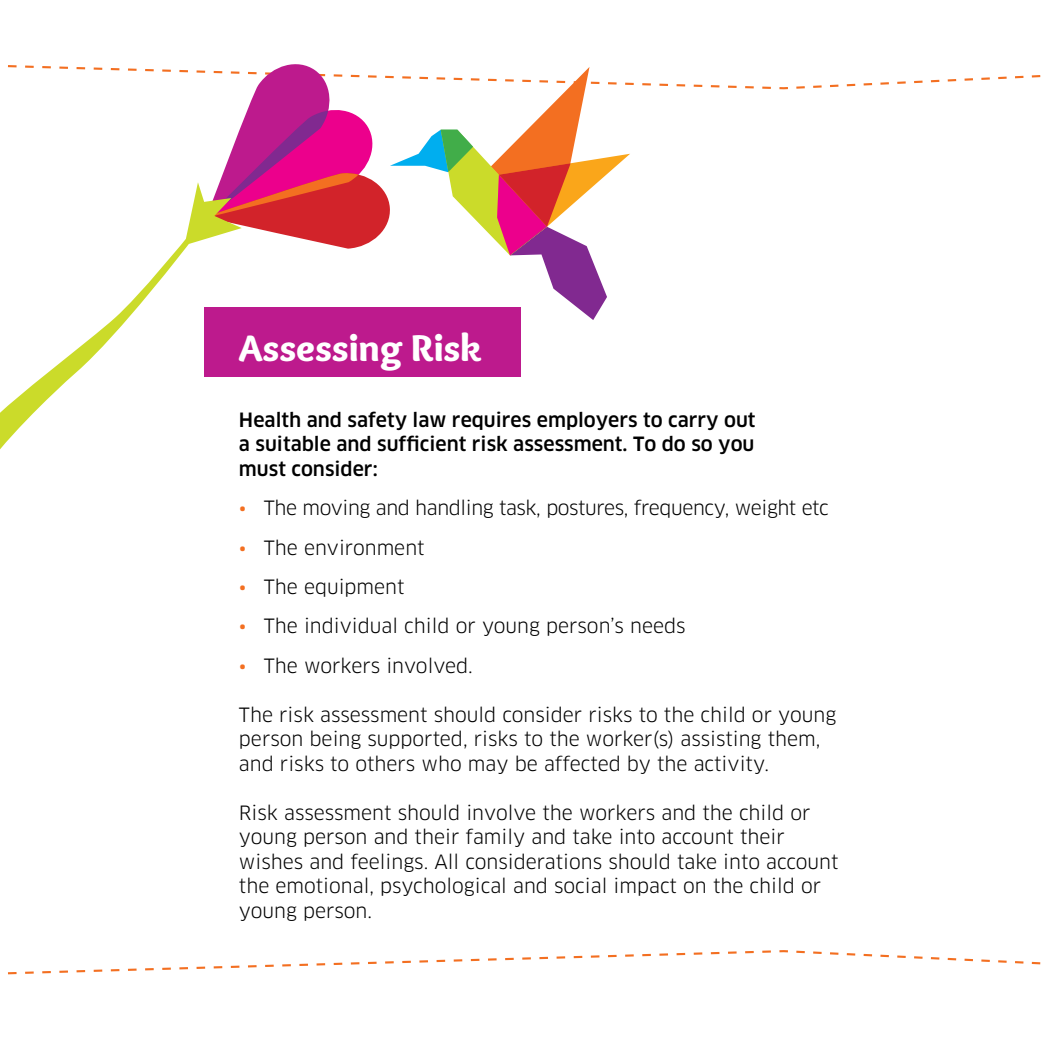
<style>
.page{position:relative;width:1042px;height:1042px;background:#fff}
.page>*{position:absolute;margin:0;border:0;box-sizing:border-box;transform-origin:0 0}
.t1{font:900 38.5px "Overlock";color:#fff}
.t2{font:19.25px/24.5px "Clan";color:#000}
.t3{font:500 19.25px/24.5px "Clan";color:#000;text-align:justify}
.t4{font:19.25px "Clan";letter-spacing:-.02em;color:#000}
.s1{color:#f36f21}
</style>
<div class="page">
<svg style="left:796px;top:950px;width:9px;height:3px"></svg>
<svg style="left:813px;top:951px;width:8px;height:3px"></svg>
<svg style="left:830px;top:952px;width:8px;height:3px"></svg>
<svg style="left:847px;top:953px;width:8px;height:2px"></svg>
<svg style="left:863px;top:954px;width:9px;height:2px"></svg>
<svg style="left:880px;top:954px;width:9px;height:3px"></svg>
<svg style="left:897px;top:955px;width:9px;height:3px"></svg>
<svg style="left:914px;top:956px;width:8px;height:3px"></svg>
<svg style="left:931px;top:957px;width:8px;height:2px"></svg>
<svg style="left:947px;top:958px;width:9px;height:2px"></svg>
<svg style="left:964px;top:958px;width:9px;height:3px"></svg>
<svg style="left:981px;top:959px;width:9px;height:3px"></svg>
<svg style="left:998px;top:960px;width:8px;height:3px"></svg>
<svg style="left:1015px;top:961px;width:8px;height:2px"></svg>
<svg style="left:1032px;top:962px;width:8px;height:2px"></svg>
<svg style="left:762px;top:950px;width:9px;height:3px"></svg>
<svg style="left:745px;top:951px;width:9px;height:2px"></svg>
<svg style="left:728px;top:951px;width:8px;height:3px"></svg>
<svg style="left:711px;top:952px;width:8px;height:2px"></svg>
<svg style="left:694px;top:952px;width:8px;height:3px"></svg>
<svg style="left:676px;top:953px;width:9px;height:2px"></svg>
<svg style="left:659px;top:953px;width:9px;height:3px"></svg>
<svg style="left:642px;top:954px;width:9px;height:2px"></svg>
<svg style="left:625px;top:954px;width:9px;height:2px"></svg>
<svg style="left:608px;top:955px;width:8px;height:2px"></svg>
<svg style="left:591px;top:955px;width:8px;height:2px"></svg>
<svg style="left:574px;top:956px;width:8px;height:2px"></svg>
<svg style="left:556px;top:956px;width:9px;height:2px"></svg>
<svg style="left:539px;top:957px;width:9px;height:2px"></svg>
<svg style="left:522px;top:957px;width:9px;height:2px"></svg>
<svg style="left:505px;top:958px;width:9px;height:2px"></svg>
<svg style="left:488px;top:958px;width:8px;height:2px"></svg>
<svg style="left:471px;top:959px;width:8px;height:2px"></svg>
<svg style="left:454px;top:959px;width:8px;height:2px"></svg>
<svg style="left:436px;top:960px;width:9px;height:2px"></svg>
<svg style="left:419px;top:960px;width:9px;height:2px"></svg>
<svg style="left:402px;top:960px;width:9px;height:3px"></svg>
<svg style="left:385px;top:961px;width:9px;height:2px"></svg>
<svg style="left:368px;top:961px;width:9px;height:3px"></svg>
<svg style="left:351px;top:962px;width:8px;height:2px"></svg>
<svg style="left:334px;top:962px;width:8px;height:3px"></svg>
<svg style="left:316px;top:963px;width:9px;height:2px"></svg>
<svg style="left:299px;top:963px;width:9px;height:3px"></svg>
<svg style="left:282px;top:964px;width:9px;height:2px"></svg>
<svg style="left:265px;top:964px;width:9px;height:3px"></svg>
<svg style="left:248px;top:965px;width:9px;height:2px"></svg>
<svg style="left:231px;top:965px;width:8px;height:3px"></svg>
<svg style="left:214px;top:966px;width:8px;height:2px"></svg>
<svg style="left:196px;top:966px;width:9px;height:3px"></svg>
<svg style="left:179px;top:967px;width:9px;height:2px"></svg>
<svg style="left:162px;top:967px;width:9px;height:3px"></svg>
<svg style="left:145px;top:968px;width:9px;height:2px"></svg>
<svg style="left:128px;top:968px;width:9px;height:3px"></svg>
<svg style="left:111px;top:969px;width:8px;height:2px"></svg>
<svg style="left:94px;top:969px;width:8px;height:3px"></svg>
<svg style="left:77px;top:970px;width:8px;height:2px"></svg>
<svg style="left:59px;top:970px;width:9px;height:3px"></svg>
<svg style="left:42px;top:971px;width:9px;height:2px"></svg>
<svg style="left:25px;top:971px;width:9px;height:3px"></svg>
<svg style="left:8px;top:972px;width:9px;height:2px"></svg>
<svg style="left:779px;top:950px;width:9px;height:2px"></svg>
<svg style="left:1032px;top:75px;width:8px;height:3px"></svg>
<svg style="left:1015px;top:76px;width:8px;height:2px"></svg>
<svg style="left:998px;top:77px;width:8px;height:2px"></svg>
<svg style="left:981px;top:77px;width:9px;height:3px"></svg>
<svg style="left:964px;top:78px;width:9px;height:3px"></svg>
<svg style="left:947px;top:79px;width:9px;height:3px"></svg>
<svg style="left:931px;top:80px;width:8px;height:2px"></svg>
<svg style="left:914px;top:81px;width:8px;height:2px"></svg>
<svg style="left:897px;top:81px;width:9px;height:3px"></svg>
<svg style="left:880px;top:82px;width:9px;height:3px"></svg>
<svg style="left:863px;top:83px;width:9px;height:2px"></svg>
<svg style="left:847px;top:84px;width:8px;height:2px"></svg>
<svg style="left:830px;top:85px;width:8px;height:2px"></svg>
<svg style="left:813px;top:85px;width:8px;height:3px"></svg>
<svg style="left:796px;top:86px;width:9px;height:3px"></svg>
<svg style="left:8px;top:65px;width:9px;height:2px"></svg>
<svg style="left:25px;top:66px;width:9px;height:2px"></svg>
<svg style="left:42px;top:66px;width:9px;height:2px"></svg>
<svg style="left:59px;top:67px;width:9px;height:2px"></svg>
<svg style="left:77px;top:67px;width:8px;height:2px"></svg>
<svg style="left:94px;top:67px;width:8px;height:3px"></svg>
<svg style="left:111px;top:68px;width:8px;height:2px"></svg>
<svg style="left:128px;top:68px;width:9px;height:3px"></svg>
<svg style="left:145px;top:69px;width:9px;height:2px"></svg>
<svg style="left:162px;top:69px;width:9px;height:3px"></svg>
<svg style="left:179px;top:70px;width:9px;height:2px"></svg>
<svg style="left:642px;top:83px;width:9px;height:3px"></svg>
<svg style="left:659px;top:84px;width:9px;height:2px"></svg>
<svg style="left:676px;top:84px;width:9px;height:2px"></svg>
<svg style="left:694px;top:85px;width:8px;height:2px"></svg>
<svg style="left:711px;top:85px;width:8px;height:2px"></svg>
<svg style="left:728px;top:86px;width:8px;height:2px"></svg>
<svg style="left:745px;top:86px;width:9px;height:2px"></svg>
<svg style="left:762px;top:87px;width:9px;height:2px"></svg>
<svg style="left:779px;top:87px;width:9px;height:2px"></svg>
<svg style="left:196px;top:64px;width:438px;height:256px"></svg>
<svg style="left:0;top:182px;width:242px;height:268px"></svg>
<div style="left:204px;top:308px;width:317px;height:69px;background:#bd1a8d"></div>
<h1 class="t1" style="left:239px;top:324px;width:244px">Assessing risk</h1>
<p class="t3" style="left:239px;top:408px;width:518px">Health and safety law requires employers to carry out a suitable and sufficient risk assessment. To do so you must consider:</p>
<p class="t4" style="left:239px;top:496px;width:591px"><span class="s1">•</span> The moving and handling task, postures, frequency, weight etc</p>
<p class="t2" style="left:239px;top:535px;width:187px"><span class="s1">•</span> The environment</p>
<p class="t2" style="left:239px;top:575px;width:167px"><span class="s1">•</span> The equipment</p>
<p class="t2" style="left:239px;top:614px;width:448px"><span class="s1">•</span> The individual child or young person’s needs</p>
<p class="t2" style="left:239px;top:654px;width:235px"><span class="s1">•</span> The workers involved.</p>
<p class="t2" style="left:239px;top:703px;width:599px">The risk assessment should consider risks to the child or young person being supported, risks to the worker(s) assisting them, and risks to others who may be affected by the activity.</p>
<p class="t2" style="left:239px;top:801px;width:601px">Risk assessment should involve the workers and the child or young person and their family and take into account their wishes and feelings. All considerations should take into account the emotional, psychological and social impact on the child or young person.</p>
</div>
